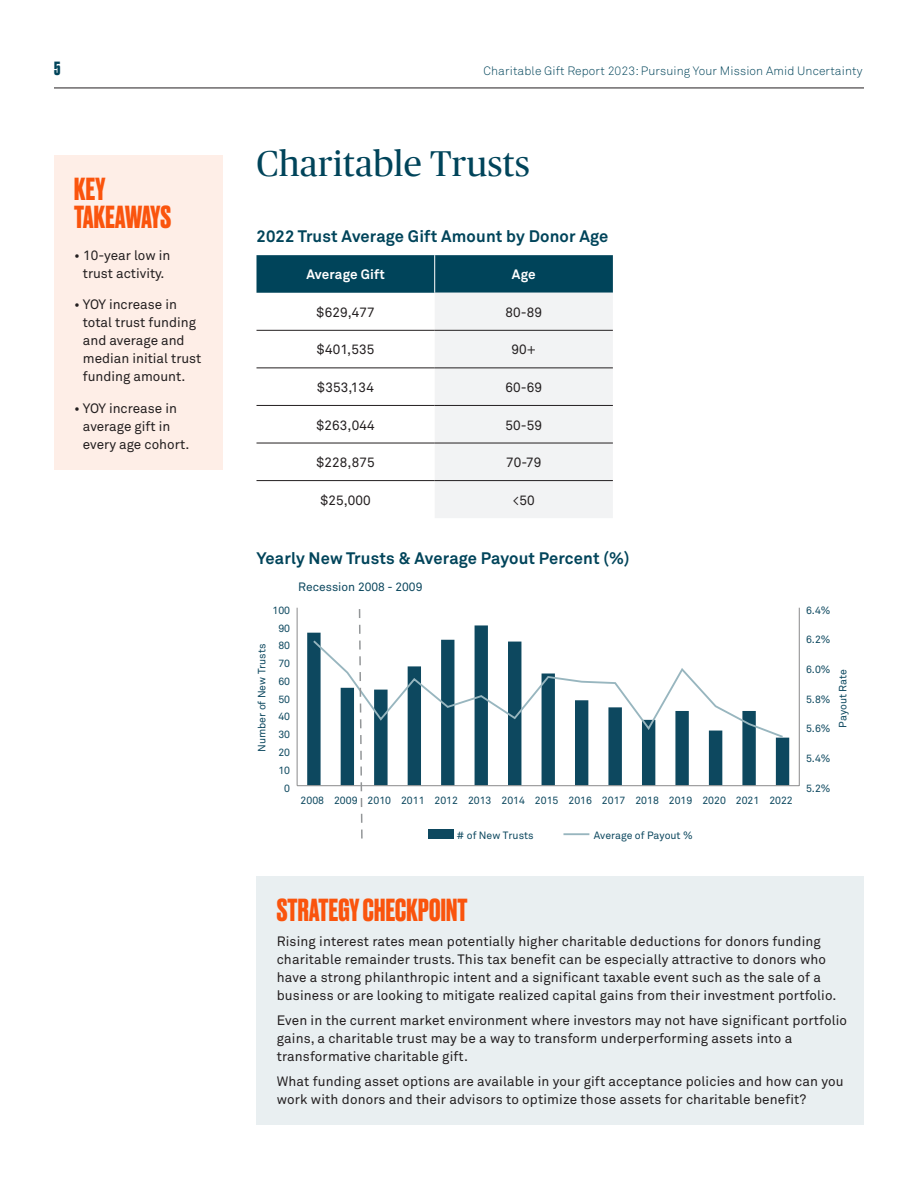
<style>
.page{position:relative;width:918px;height:1188px;background:#fff}
.page>*{position:absolute;margin:0;border:0;box-sizing:border-box;transform-origin:0 0}
.Byline{font:36px "Publico Pro";letter-spacing:.01em;color:#00445a}
.Byline-2{font:700 30px/28.5px "Druk Trial";letter-spacing:.01em;color:#fa540d}
.t1{font:700 18px "Druk Trial";color:#00445a}
.Byline-3{font:700 16.5px "Akkurat Pro";letter-spacing:.01em;color:#00445a}
.Byline-4{font:13.5px/18px "Akkurat Pro";letter-spacing:.01em;color:#231f20}
.Byline-5{font:700 13.5px "Akkurat Pro";letter-spacing:.01em;color:#fff}
.t2{font:12px "Akkurat Light Pro";letter-spacing:.01em;color:#00445a}
.t3{font:12px "Akkurat Pro";color:#0d485f}
.t4{font:10.5px "Akkurat Pro";color:#0d485f}
</style>
<div class="page">
<hr style="left:54px;top:88px;width:810px;height:1px;background:#231f20">
<div style="left:54px;top:155px;width:169px;height:315px;background:#feeee7"></div>
<svg style="left:256px;top:255px;width:357px;height:263px"></svg>
<hr style="left:256px;top:330px;width:179px;height:1px;background:#231f20">
<hr style="left:435px;top:330px;width:178px;height:1px;background:#231f20">
<hr style="left:256px;top:368px;width:179px;height:1px;background:#231f20">
<hr style="left:435px;top:368px;width:178px;height:1px;background:#231f20">
<hr style="left:256px;top:405px;width:179px;height:1px;background:#231f20">
<hr style="left:435px;top:405px;width:178px;height:1px;background:#231f20">
<hr style="left:256px;top:443px;width:179px;height:1px;background:#231f20">
<hr style="left:435px;top:443px;width:178px;height:1px;background:#231f20">
<hr style="left:256px;top:480px;width:179px;height:1px;background:#231f20">
<hr style="left:435px;top:480px;width:178px;height:1px;background:#231f20">
<hr style="left:434px;top:255px;width:1px;height:38px;background:#fff">
<div style="left:256px;top:877px;width:608px;height:248px;background:#e9eff1"></div>
<svg style="left:307px;top:625px;width:482px;height:160px"></svg>
<hr style="left:799px;top:608px;width:1px;height:178px;background:#979798">
<hr style="left:297px;top:608px;width:1px;height:178px;background:#979798">
<hr style="left:297px;top:785px;width:502px;height:1px;background:#979798">
<svg style="left:311px;top:639px;width:474px;height:100px"></svg>
<div style="left:428px;top:830px;width:26px;height:9px;background:#0d485f"></div>
<hr style="left:563px;top:833px;width:26px;height:2px;background:#98b6bf">
<svg style="left:358px;top:609px;width:6px;height:230px"></svg>
<h3 class="t1" style="left:54px;top:62px;width:8px">5</h3>
<p class="t2" style="left:484px;top:64px;width:380px">Charitable Gift Report 2023: Pursuing Your Mission Amid Uncertainty</p>
<p class="Byline-2" style="left:74px;top:177px;width:98px">KEY<br>TAKEAWAYS</p>
<p class="Byline-4" style="left:74px;top:247px;width:98px;text-align:center">• 10-year low in trust activity.</p>
<p class="Byline-4" style="left:83px;top:296px;width:120px;text-indent:-9px">• YOY increase in total trust funding and average and median initial trust funding amount.</p>
<p class="Byline-4" style="left:83px;top:400px;width:108px;text-indent:-9px">• YOY increase in average gift in every age cohort.</p>
<p class="Byline" style="left:256px;top:139px;width:275px">Charitable Trusts</p>
<p class="Byline-3" style="left:256px;top:226px;width:353px">2022 Trust Average Gift Amount by Donor Age</p>
<p class="Byline-5" style="left:306px;top:266px;width:80px">Average Gift</p>
<p class="Byline-5" style="left:512px;top:266px;width:25px">Age</p>
<p class="Byline-4" style="left:316px;top:303px;width:60px">$629,477</p>
<p class="Byline-4" style="left:505px;top:303px;width:38px">80-89</p>
<p class="Byline-4" style="left:317px;top:341px;width:59px">$401,535</p>
<p class="Byline-4" style="left:512px;top:341px;width:26px">90+</p>
<p class="Byline-4" style="left:317px;top:379px;width:58px">$353,134</p>
<p class="Byline-4" style="left:505px;top:379px;width:38px">60-69</p>
<p class="Byline-4" style="left:316px;top:416px;width:60px">$263,044</p>
<p class="Byline-4" style="left:505px;top:416px;width:38px">50-59</p>
<p class="Byline-4" style="left:317px;top:454px;width:60px">$228,875</p>
<p class="Byline-4" style="left:506px;top:454px;width:37px">70-79</p>
<p class="Byline-4" style="left:320px;top:491px;width:52px">$25,000</p>
<p class="Byline-4" style="left:513px;top:491px;width:23px">&lt;50</p>
<p class="Byline-3" style="left:256px;top:548px;width:375px">Yearly New Trusts &amp; Average Payout Percent (%)</p>
<p class="t4" style="left:256px;top:752px;width:110px;rotate:-90deg">Number of New Trusts</p>
<p class="t4" style="left:273px;top:604px;width:19px">100</p>
<p class="t4" style="left:278px;top:622px;width:13px">90</p>
<p class="t4" style="left:278px;top:640px;width:13px">80</p>
<p class="t4" style="left:278px;top:657px;width:13px">70</p>
<p class="t4" style="left:278px;top:675px;width:13px">60</p>
<p class="t4" style="left:278px;top:693px;width:13px">50</p>
<p class="t4" style="left:278px;top:711px;width:13px">40</p>
<p class="t4" style="left:278px;top:728px;width:13px">30</p>
<p class="t4" style="left:278px;top:746px;width:13px">20</p>
<p class="t4" style="left:278px;top:764px;width:13px">10</p>
<p class="t4" style="left:284px;top:782px;width:7px">0</p>
<p class="t3" style="left:298px;top:580px;width:126px">Recession 2008 - 2009</p>
<p class="t4" style="left:301px;top:794px;width:494px">2008 2009 2010 2011 2012 2013 2014 2015 2016 2017 2018 2019 2020 2021 2022</p>
<p class="t4" style="left:457px;top:829px;width:79px"># of New Trusts</p>
<p class="t4" style="left:594px;top:829px;width:101px">Average of Payout %</p>
<p class="t4" style="left:806px;top:604px;width:26px">6.4%</p>
<p class="t4" style="left:806px;top:634px;width:26px">6.2%</p>
<p class="t4" style="left:806px;top:663px;width:26px">6.0%</p>
<p class="t4" style="left:806px;top:693px;width:26px">5.8%</p>
<p class="t4" style="left:806px;top:723px;width:26px">5.6%</p>
<p class="t4" style="left:806px;top:752px;width:26px">5.4%</p>
<p class="t4" style="left:806px;top:782px;width:26px">5.2%</p>
<p class="t4" style="left:837px;top:728px;width:60px;rotate:-90deg">Payout Rate</p>
<p class="Byline-2" style="left:277px;top:899px;width:192px">STRATEGY CHECKPOINT</p>
<p class="Byline-4" style="left:277px;top:933px;width:561px">Rising interest rates mean potentially higher charitable deductions for donors funding charitable remainder trusts. This tax benefit can be especially attractive to donors who have a strong philanthropic intent and a significant taxable event such as the sale of a business or are looking to mitigate realized capital gains from their investment portfolio.</p>
<p class="Byline-4" style="left:277px;top:1012px;width:572px">Even in the current market environment where investors may not have significant portfolio gains, a charitable trust may be a way to transform underperforming assets into a transformative charitable gift.</p>
<p class="Byline-4" style="left:277px;top:1072px;width:568px">What funding asset options are available in your gift acceptance policies and how can you work with donors and their advisors to optimize those assets for charitable benefit?</p>
</div>
